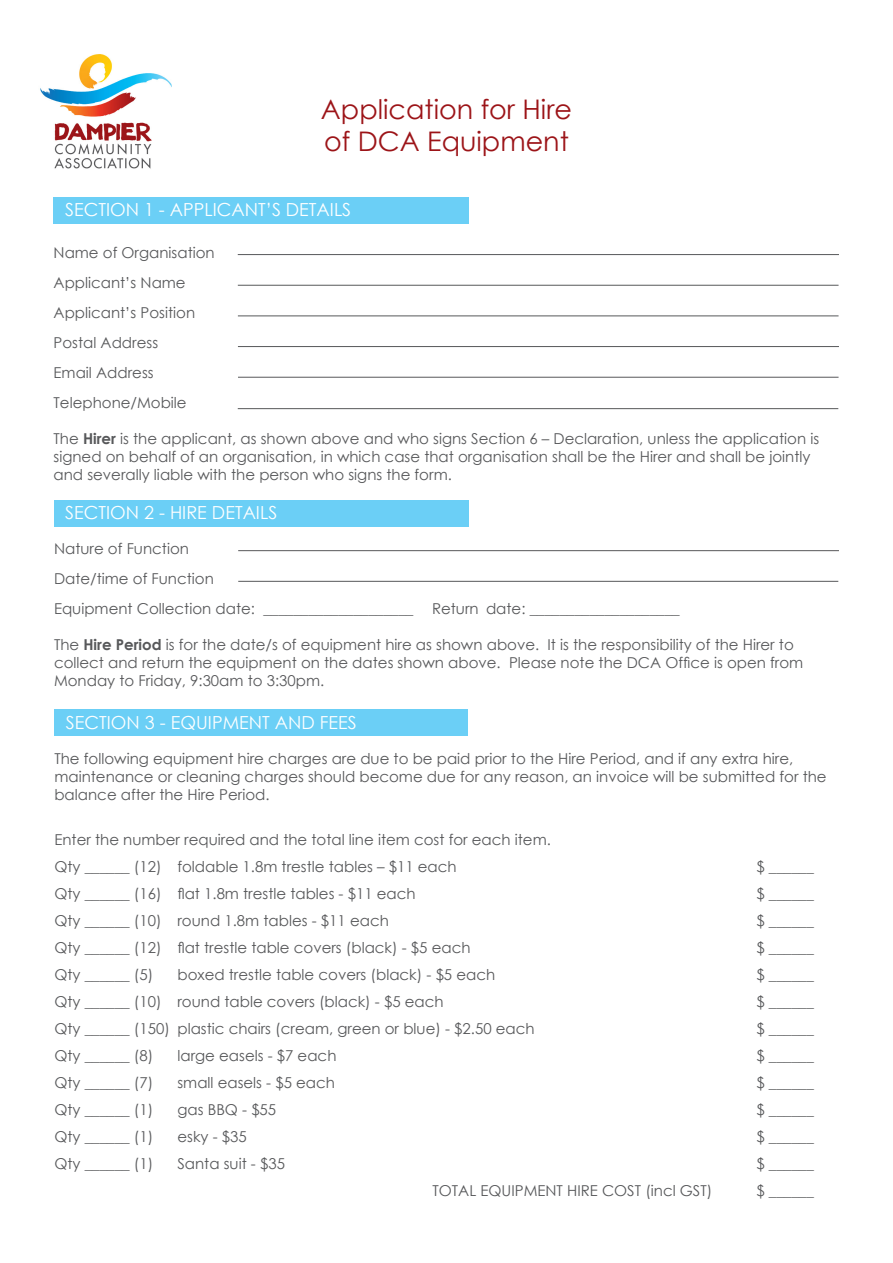
<style>
.page{position:relative;width:893px;height:1263px;background:#fff}
.page>*{position:absolute;margin:0;border:0;box-sizing:border-box;transform-origin:0 0}
.t1{font:27px/32.4px "Century Gothic";color:#9c1418}
.t2{font:18px "Century Gothic";color:#fff}
.t3{font:15px/18px "Century Gothic";color:#57585a}
.s1{font-weight:700}
</style>
<div class="page">
<img style="left:40px;top:54px;width:131px;height:115px">
<div style="left:54px;top:197px;width:415px;height:27px;background:#6bcff6"></div>
<hr style="left:238px;top:254px;width:601px;height:1px;background:#57585a">
<hr style="left:238px;top:285px;width:600px;height:1px;background:#57585a">
<hr style="left:238px;top:315px;width:600px;height:1px;background:#57585a">
<hr style="left:238px;top:346px;width:601px;height:1px;background:#57585a">
<hr style="left:238px;top:377px;width:600px;height:1px;background:#57585a">
<div style="left:54px;top:709px;width:414px;height:27px;background:#6bcff6"></div>
<hr style="left:238px;top:408px;width:600px;height:1px;background:#57585a">
<div style="left:54px;top:500px;width:415px;height:27px;background:#6bcff6"></div>
<hr style="left:238px;top:550px;width:601px;height:1px;background:#57585a">
<hr style="left:238px;top:581px;width:600px;height:1px;background:#57585a">
<p class="t1" style="left:321px;top:92px;width:252px">Application for Hire of DCA Equipment</p>
<p class="t2" style="left:65px;top:197px;width:288px">SECTION 1 - APPLICANT’S DETAILS</p>
<p class="t3" style="left:54px;top:243px;width:163px">Name of Organisation</p>
<p class="t3" style="left:54px;top:273px;width:134px">Applicant’s Name</p>
<p class="t3" style="left:54px;top:303px;width:143px">Applicant’s Position</p>
<p class="t3" style="left:54px;top:333px;width:106px">Postal Address</p>
<p class="t3" style="left:54px;top:363px;width:102px">Email Address</p>
<p class="t3" style="left:54px;top:393px;width:135px">Telephone/Mobile</p>
<p class="t3" style="left:54px;top:429px;width:767px">The <span class="s1">Hirer</span> is the applicant, as shown above and who signs Section 6 – Declaration, unless the application is signed on behalf of an organisation, in which case that organisation shall be the Hirer and shall be jointly and severally liable with the person who signs the form.</p>
<p class="t2" style="left:65px;top:500px;width:214px">SECTION 2 - HIRE DETAILS</p>
<p class="t3" style="left:54px;top:539px;width:136px">Nature of Function</p>
<p class="t3" style="left:54px;top:569px;width:161px">Date/time of Function</p>
<p class="t3" style="left:54px;top:599px;width:627px">Equipment Collection date: ____________________ Return date: ____________________</p>
<p class="t3" style="left:54px;top:635px;width:751px">The <span class="s1">Hire Period</span> is for the date/s of equipment hire as shown above. It is the responsibility of the Hirer to collect and return the equipment on the dates shown above. Please note the DCA Office is open from<br>Monday to Friday, 9:30am to 3:30pm.</p>
<p class="t2" style="left:66px;top:709px;width:292px">SECTION 3 - EQUIPMENT AND FEES</p>
<p class="t3" style="left:54px;top:749px;width:774px">The following equipment hire charges are due to be paid prior to the Hire Period, and if any extra hire, maintenance or cleaning charges should become due for any reason, an invoice will be submitted for the balance after the Hire Period.</p>
<p class="t3" style="left:54px;top:830px;width:498px">Enter the number required and the total line item cost for each item.</p>
<p class="t3" style="left:54px;top:857px;width:404px">Qty ______ (12) foldable 1.8m trestle tables – $11 each</p>
<p class="t3" style="left:756px;top:857px;width:59px">$ ______</p>
<p class="t3" style="left:54px;top:884px;width:363px">Qty ______ (16) flat 1.8m trestle tables - $11 each</p>
<p class="t3" style="left:756px;top:884px;width:59px">$ ______</p>
<p class="t3" style="left:54px;top:911px;width:336px">Qty ______ (10) round 1.8m tables - $11 each</p>
<p class="t3" style="left:756px;top:911px;width:59px">$ ______</p>
<p class="t3" style="left:54px;top:938px;width:418px">Qty ______ (12) flat trestle table covers (black) - $5 each</p>
<p class="t3" style="left:756px;top:938px;width:59px">$ ______</p>
<p class="t3" style="left:54px;top:965px;width:100px">Qty ______ (5)</p>
<p class="t3" style="left:177px;top:965px;width:319px">boxed trestle table covers (black) - $5 each</p>
<p class="t3" style="left:756px;top:965px;width:59px">$ ______</p>
<p class="t3" style="left:54px;top:992px;width:391px">Qty ______ (10) round table covers (black) - $5 each</p>
<p class="t3" style="left:756px;top:992px;width:59px">$ ______</p>
<p class="t3" style="left:54px;top:1019px;width:482px">Qty ______ (150) plastic chairs (cream, green or blue) - $2.50 each</p>
<p class="t3" style="left:756px;top:1019px;width:59px">$ ______</p>
<p class="t3" style="left:54px;top:1046px;width:100px">Qty ______ (8)</p>
<p class="t3" style="left:177px;top:1046px;width:161px">large easels - $7 each</p>
<p class="t3" style="left:756px;top:1046px;width:59px">$ ______</p>
<p class="t3" style="left:54px;top:1073px;width:100px">Qty ______ (7)</p>
<p class="t3" style="left:177px;top:1073px;width:159px">small easels - $5 each</p>
<p class="t3" style="left:756px;top:1073px;width:59px">$ ______</p>
<p class="t3" style="left:54px;top:1100px;width:100px">Qty ______ (1)</p>
<p class="t3" style="left:177px;top:1100px;width:100px">gas BBQ - $55</p>
<p class="t3" style="left:756px;top:1100px;width:59px">$ ______</p>
<p class="t3" style="left:54px;top:1127px;width:100px">Qty ______ (1)</p>
<p class="t3" style="left:177px;top:1127px;width:71px">esky - $35</p>
<p class="t3" style="left:756px;top:1127px;width:59px">$ ______</p>
<p class="t3" style="left:54px;top:1154px;width:100px">Qty ______ (1)</p>
<p class="t3" style="left:177px;top:1154px;width:109px">Santa suit - $35</p>
<p class="t3" style="left:756px;top:1154px;width:59px">$ ______</p>
<p class="t3" style="left:432px;top:1181px;width:281px">TOTAL EQUIPMENT HIRE COST (incl GST)</p>
<p class="t3" style="left:756px;top:1181px;width:59px">$ ______</p>
</div>
